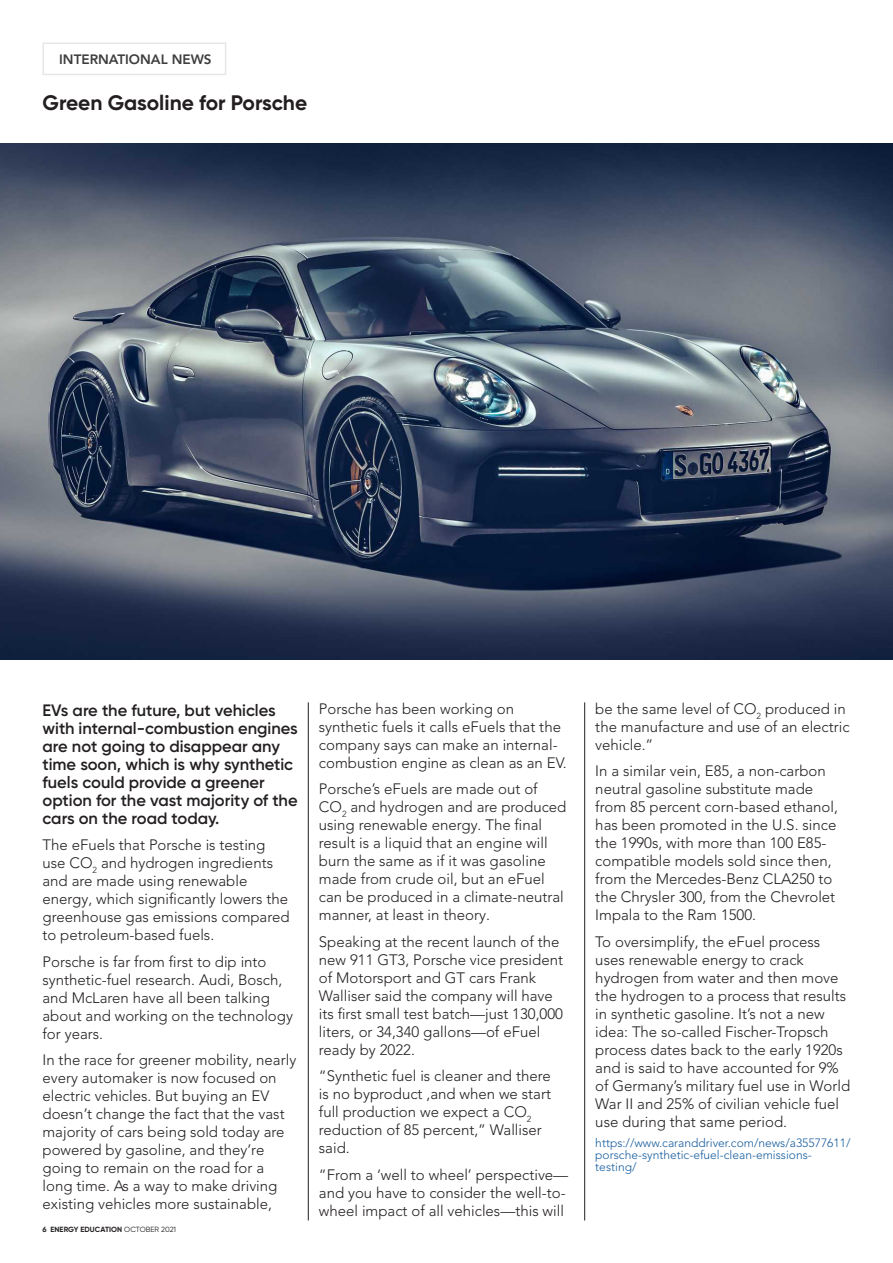
<style>
.page{position:relative;width:893px;height:1263px;background:#fff}
.page>*{position:absolute;margin:0;border:0;box-sizing:border-box;transform-origin:0 0}
.Article_Heading{font:700 21px "Gilroy";color:#231f20}
.Lead_Para{font:600 16.5px/18px "Gilroy";color:#231f20}
.t1{font:300 15px/18px "Avenir LT Pro";color:#231f20}
.t2{font:800 13.5px "Avenir LT Pro";color:#3e3e3f}
.Footnote{font:300 12px/12px "Avenir LT Pro";color:#175d9e}
.Article_Heading-2{font:700 7.5px "Gilroy";letter-spacing:.01em;color:#231f20}
.s1{font-weight:400}
</style>
<div class="page">
<img style="left:0;top:144px;width:893px;height:515px">
<div style="left:43px;top:43px;width:183px;height:32px;border:2px solid #e6e7e9"></div>
<hr style="left:308px;top:702px;width:1px;height:518px;background:#231f20">
<hr style="left:584px;top:702px;width:1px;height:518px;background:#231f20">
<p class="t2" style="left:59px;top:51px;width:154px">INTERNATIONAL NEWS</p>
<p class="Article_Heading" style="left:43px;top:89px;width:266px">Green Gasoline for Porsche</p>
<p class="Lead_Para" style="left:43px;top:701px;width:257px">EVs are the future, but vehicles with internal-combustion engines are not going to disappear any time soon, which is why synthetic fuels could provide a greener option for the vast majority of the cars on the road today.</p>
<p class="t1" style="left:43px;top:836px;width:249px">The eFuels that Porsche is testing use CO<sub>2</sub> and hydrogen ingredients and are made using renewable energy, which significantly lowers the greenhouse gas emissions compared to petroleum-based fuels.</p>
<p class="t1" style="left:43px;top:952px;width:252px">Porsche is far from first to dip into synthetic-fuel research. Audi, Bosch, and McLaren have all been talking about and working on the technology for years.</p>
<p class="t1" style="left:43px;top:1051px;width:255px">In the race for greener mobility, nearly every automaker is now focused on electric vehicles. But buying an EV doesn’t change the fact that the vast majority of cars being sold today are powered by gasoline, and they’re going to remain on the road for a long time. As a way to make driving existing vehicles more sustainable,</p>
<p class="Article_Heading-2" style="left:43px;top:1225px;width:135px">6 ENERGY EDUCATION <span class="s1">OCTOBER 2021</span></p>
<p class="t1" style="left:319px;top:699px;width:249px">Porsche has been working on synthetic fuels it calls eFuels that the company says can make an internal&shy;combustion engine as clean as an EV.</p>
<p class="t1" style="left:319px;top:780px;width:249px">Porsche’s eFuels are made out of CO<sub>2</sub> and hydrogen and are produced using renewable energy. The final result is a liquid that an engine will burn the same as if it was gasoline made from crude oil, but an eFuel can be produced in a climate-neutral manner, at least in theory.</p>
<p class="t1" style="left:319px;top:932px;width:246px">Speaking at the recent launch of the new 911 GT3, Porsche vice president of Motorsport and GT cars Frank<br>Walliser said the company will have its first small test batch—just 130,000 liters, or 34,340 gallons—of eFuel ready by 2022.</p>
<p class="t1" style="left:319px;top:1067px;width:234px">“Synthetic fuel is cleaner and there is no byproduct ,and when we start full production we expect a CO<sub>2 </sub>reduction of 85 percent,” Walliser said.</p>
<p class="t1" style="left:319px;top:1165px;width:251px">“From a ‘well to wheel’ perspective— and you have to consider the well-to&shy;wheel impact of all vehicles—this will</p>
<p class="t1" style="left:595px;top:699px;width:256px">be the same level of CO<sub>2</sub> produced in the manufacture and use of an electric vehicle.”</p>
<p class="t1" style="left:595px;top:762px;width:244px">In a similar vein, E85, a non-carbon neutral gasoline substitute made from 85 percent corn-based ethanol, has been promoted in the U.S. since the 1990s, with more than 100 E85- compatible models sold since then, from the Mercedes-Benz CLA250 to the Chrysler 300, from the Chevrolet Impala to the Ram 1500.</p>
<p class="t1" style="left:595px;top:932px;width:256px">To oversimplify, the eFuel process uses renewable energy to crack hydrogen from water and then move the hydrogen to a process that results in synthetic gasoline. It’s not a new idea: The so-called Fischer-Tropsch process dates back to the early 1920s and is said to have accounted for 9% of Germany’s military fuel use in World War II and 25% of civilian vehicle fuel use during that same period.</p>
<p class="Footnote" style="left:595px;top:1137px;width:257px">https://www.caranddriver.com/news/a35577611/ porsche-synthetic-efuel-clean-emissions&shy;testing/</p>
</div>
